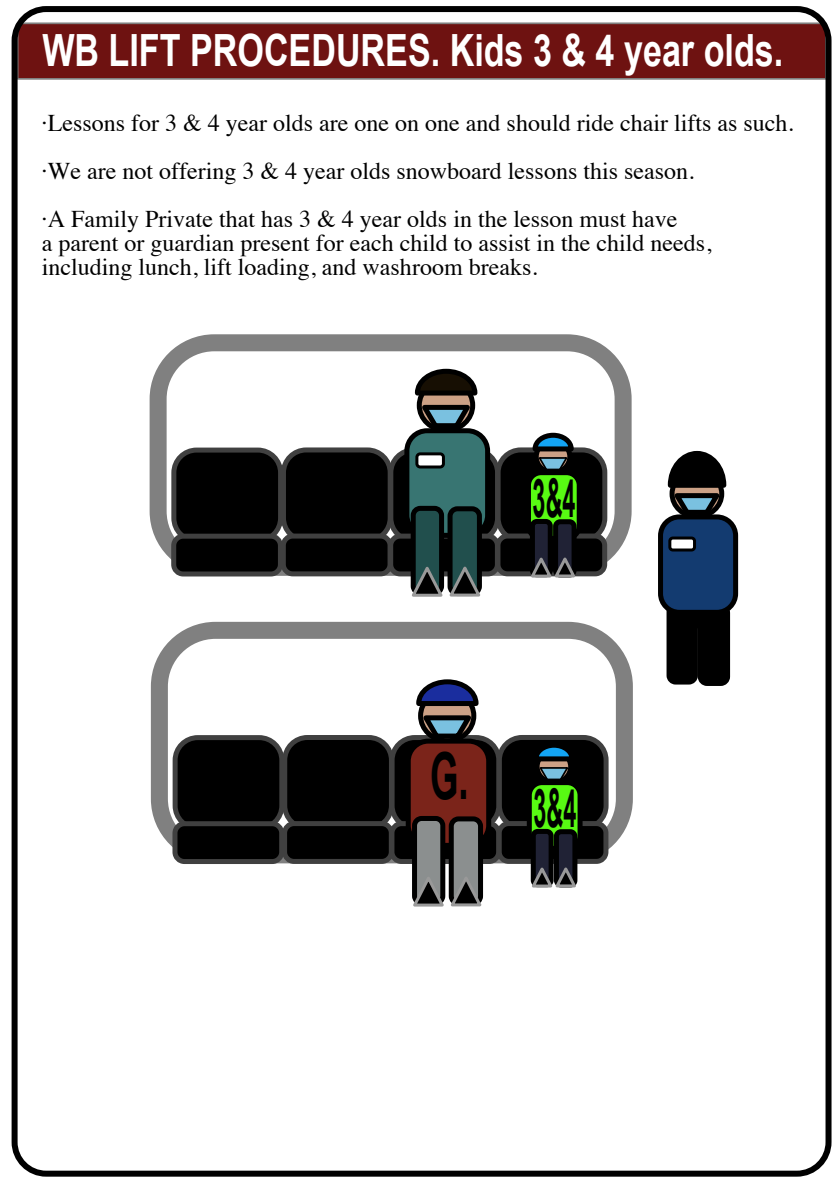
<style>
.page{position:relative;width:840px;height:1191px;background:#fff}
.page>*{position:absolute;margin:0;border:0;box-sizing:border-box;transform-origin:0 0}
.t1{font:700 64.8px "Arial";color:#000;scale:.56 1}
.t2{font:700 53.4px "Arial";color:#000;scale:.44 1}
.t3{font:700 44.4px "Arial";color:#fff;scale:.77 1}
.t4{font:24px/48px "Times";color:#000}
</style>
<div class="page">
<div style="left:150px;top:334px;width:481px;height:242px;border:17px solid #808080;border-radius:56px"></div>
<div style="left:281px;top:447px;width:111px;height:96px;background:#000;border:5px solid #404040;border-radius:23px"></div>
<div style="left:281px;top:534px;width:111px;height:42px;background:#000;border:5px solid #404040;border-radius:9px"></div>
<svg style="left:388px;top:447px;width:112px;height:96px;background:#1c1c1c"></svg>
<div style="left:388px;top:534px;width:112px;height:42px;background:#000;border:5px solid #404040;border-radius:9px"></div>
<div style="left:495px;top:447px;width:112px;height:96px;background:#000;border:5px solid #404040;border-radius:23px"></div>
<div style="left:495px;top:533px;width:112px;height:43px;background:#000;border:5px solid #404040;border-radius:9px"></div>
<div style="left:171px;top:448px;width:112px;height:95px;background:#000;border:5px solid #404040;border-radius:23px"></div>
<div style="left:171px;top:534px;width:112px;height:42px;background:#000;border:5px solid #404040;border-radius:9px"></div>
<div style="left:151px;top:622px;width:482px;height:241px;border:17px solid #808080;border-radius:56px"></div>
<div style="left:282px;top:735px;width:112px;height:96px;background:#000;border:5px solid #404040;border-radius:23px"></div>
<div style="left:282px;top:821px;width:112px;height:43px;background:#000;border:5px solid #404040;border-radius:9px"></div>
<div style="left:389px;top:735px;width:112px;height:96px;background:#000;border:5px solid #404040;border-radius:23px"></div>
<div style="left:389px;top:821px;width:112px;height:43px;background:#000;border:5px solid #404040;border-radius:9px"></div>
<div style="left:497px;top:735px;width:111px;height:96px;background:#000;border:5px solid #404040;border-radius:23px"></div>
<div style="left:496px;top:821px;width:112px;height:43px;background:#000;border:5px solid #404040;border-radius:9px"></div>
<div style="left:173px;top:735px;width:111px;height:96px;background:#000;border:5px solid #404040;border-radius:23px"></div>
<div style="left:172px;top:821px;width:112px;height:43px;background:#000;border:5px solid #404040;border-radius:9px"></div>
<div style="left:404px;top:428px;width:86px;height:110px;background:#387572;border:5px solid #000;border-radius:20px"></div>
<div style="left:447px;top:506px;width:35px;height:90px;background:#214f4d;border:5px solid #000;border-radius:7px"></div>
<div style="left:410px;top:506px;width:34px;height:90px;background:#214f4d;border:5px solid #000;border-radius:7px"></div>
<svg style="left:414px;top:368px;width:66px;height:63px"></svg>
<svg style="left:408px;top:564px;width:75px;height:33px"></svg>
<div style="left:415px;top:452px;width:30px;height:16px;background:#fff;border:3px solid #000;border-radius:3px"></div>
<div style="left:526px;top:470px;width:55px;height:71px;background:#58fa13;border:5px solid #000;border-radius:13px"></div>
<div style="left:553px;top:519px;width:23px;height:58px;background:#202235;border:5px solid #000;border-radius:5px"></div>
<div style="left:530px;top:519px;width:22px;height:58px;background:#202235;border:5px solid #000;border-radius:4px"></div>
<svg style="left:530px;top:432px;width:46px;height:39px"></svg>
<svg style="left:527px;top:555px;width:51px;height:23px"></svg>
<div style="left:527px;top:780px;width:55px;height:71px;background:#58fa13;border:5px solid #000;border-radius:13px"></div>
<div style="left:554px;top:829px;width:23px;height:58px;background:#202235;border:5px solid #000;border-radius:5px"></div>
<div style="left:530px;top:829px;width:23px;height:58px;background:#202235;border:5px solid #000;border-radius:4px"></div>
<svg style="left:531px;top:740px;width:46px;height:41px"></svg>
<svg style="left:530px;top:865px;width:48px;height:23px"></svg>
<div style="left:697px;top:604px;width:33px;height:82px;background:#000;border:5px solid #000;border-radius:7px"></div>
<div style="left:666px;top:602px;width:32px;height:82px;background:#000;border:5px solid #000;border-radius:7px"></div>
<div style="left:674px;top:605px;width:47px;height:23px;background:#000;border:2px solid #000;border-radius:6px"></div>
<svg style="left:667px;top:450px;width:60px;height:64px"></svg>
<div style="left:658px;top:514px;width:80px;height:101px;background:#133b70;border:5px solid #000;border-radius:19px"></div>
<div style="left:668px;top:536px;width:28px;height:15px;background:#fff;border:3px solid #000;border-radius:3px"></div>
<div style="left:406px;top:739px;width:85px;height:109px;background:#7b241a;border:5px solid #000;border-radius:20px"></div>
<div style="left:449px;top:816px;width:34px;height:90px;background:#8b8f8f;border:5px solid #000;border-radius:7px"></div>
<div style="left:412px;top:816px;width:33px;height:89px;background:#8b8f8f;border:5px solid #000;border-radius:7px"></div>
<svg style="left:413px;top:679px;width:68px;height:62px"></svg>
<svg style="left:412px;top:874px;width:72px;height:33px"></svg>
<div style="left:17px;top:22px;width:809px;height:58px;background:#6e1211;border:2px solid #808080"></div>
<div style="left:12px;top:6px;width:819px;height:1171px;border:6px solid #000;border-radius:32px"></div>
<h3 class="t3" style="left:42px;top:33px;width:963px">WB LIFT PROCEDURES. Kids 3 &amp; 4 year olds.</h3>
<p class="t4" style="left:42px;top:101px;width:753px">·Lessons for 3 &amp; 4 year olds are one on one and should ride chair lifts as such. ·We are not offering 3 &amp; 4 year olds snowboard lessons this season.<br>·A Family Private that has 3 &amp; 4 year olds in the lesson must have</p>
<p class="t4" style="left:42px;top:233px;width:671px;line-height:24px">a parent or guardian present for each child to assist in the child needs, including lunch, lift loading, and washroom breaks.</p>
<h2 class="t2" style="left:532px;top:478px;width:99px">3&amp;4</h2>
<h1 class="t1" style="left:430px;top:751px;width:70px">G.</h1>
<h2 class="t2" style="left:533px;top:788px;width:99px">3&amp;4</h2>
</div>
